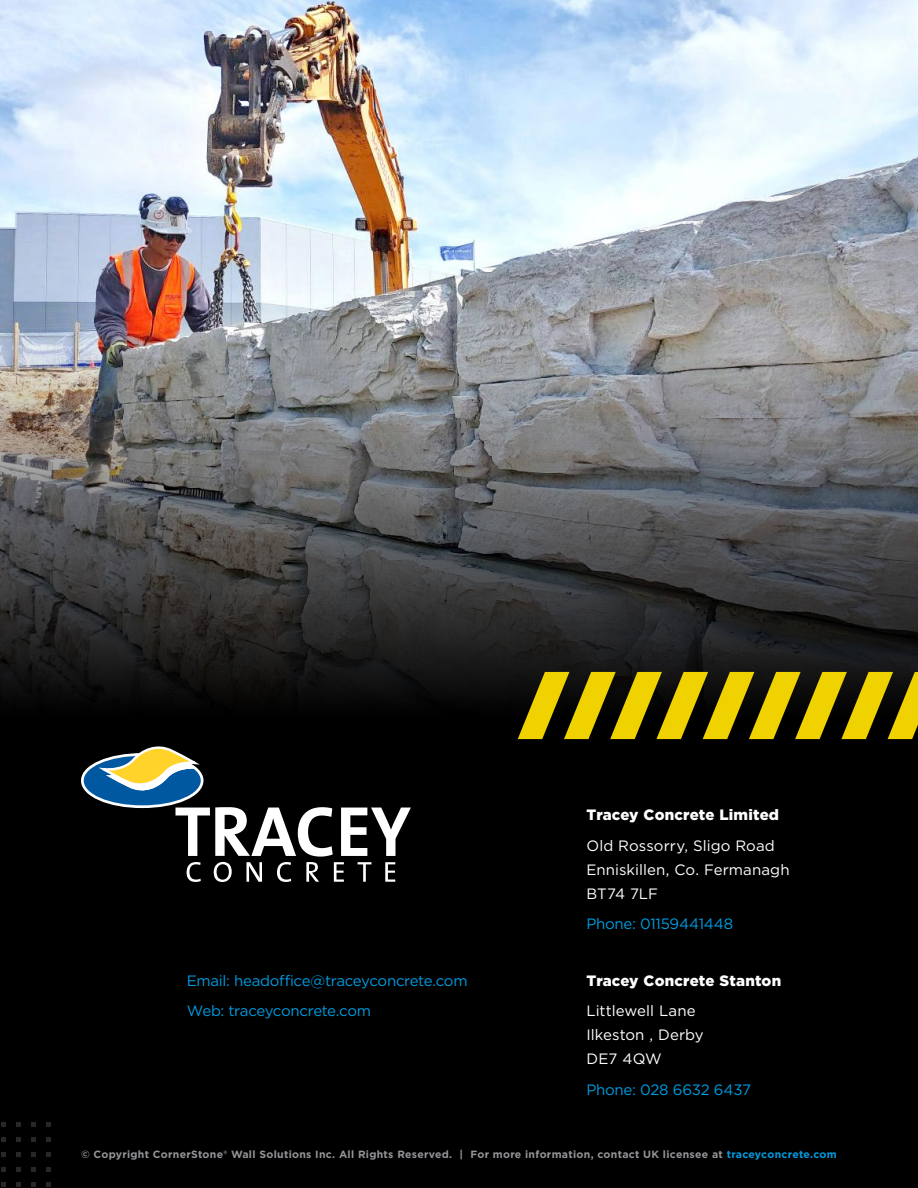
<style>
.page{position:relative;width:918px;height:1188px;background:#000}
.page>*{position:absolute;margin:0;border:0;box-sizing:border-box;transform-origin:0 0}
.t1{font:15px/30.8px "Gotham";letter-spacing:-.02em;color:#009bdf}
.t2{font:15px/24px "Gotham";letter-spacing:.005em;color:#fff}
.t3{font:900 15px "Gotham";letter-spacing:.01em;color:#fff}
.t4{font:700 10.5px "Gotham";letter-spacing:.03em;color:#939598}
.s1{color:#009bdf}
</style>
<div class="page">
<img style="left:0;top:0;width:918px;height:739px">
<svg style="left:518px;top:672px;width:400px;height:67px"></svg>
<svg style="left:1px;top:1122px;width:50px;height:65px"></svg>
<svg style="left:176px;top:807px;width:235px;height:75px"></svg>
<svg style="left:81px;top:753px;width:122px;height:55px;background:#4585b9"></svg>
<svg style="left:101px;top:746px;width:96px;height:49px;background:#80927c"></svg>
<h1 class="t1" style="left:187px;top:966px;width:282px">Email: headoffice@traceyconcrete.com<br>Web: traceyconcrete.com</h1>
<h1 class="t3" style="left:586px;top:808px;width:194px">Tracey Concrete Limited</h1>
<h1 class="t2" style="left:586px;top:834px;width:205px">Old Rossorry, Sligo Road<br>Enniskillen, Co. Fermanagh<br>BT74 7LF</h1>
<h1 class="t1" style="left:586px;top:910px;width:148px">Phone: 01159441448</h1>
<h1 class="t3" style="left:586px;top:974px;width:196px">Tracey Concrete Stanton</h1>
<h1 class="t2" style="left:586px;top:1000px;width:119px">Littlewell Lane<br>Ilkeston , Derby<br>DE7 4QW</h1>
<h1 class="t1" style="left:586px;top:1075px;width:166px">Phone: 028 6632 6437</h1>
<p class="t4" style="left:81px;top:1149px;width:757px">© Copyright CornerStone® Wall Solutions Inc. All Rights Reserved. | For more information, contact UK licensee at <span class="s1">traceyconcrete.com</span></p>
</div>
